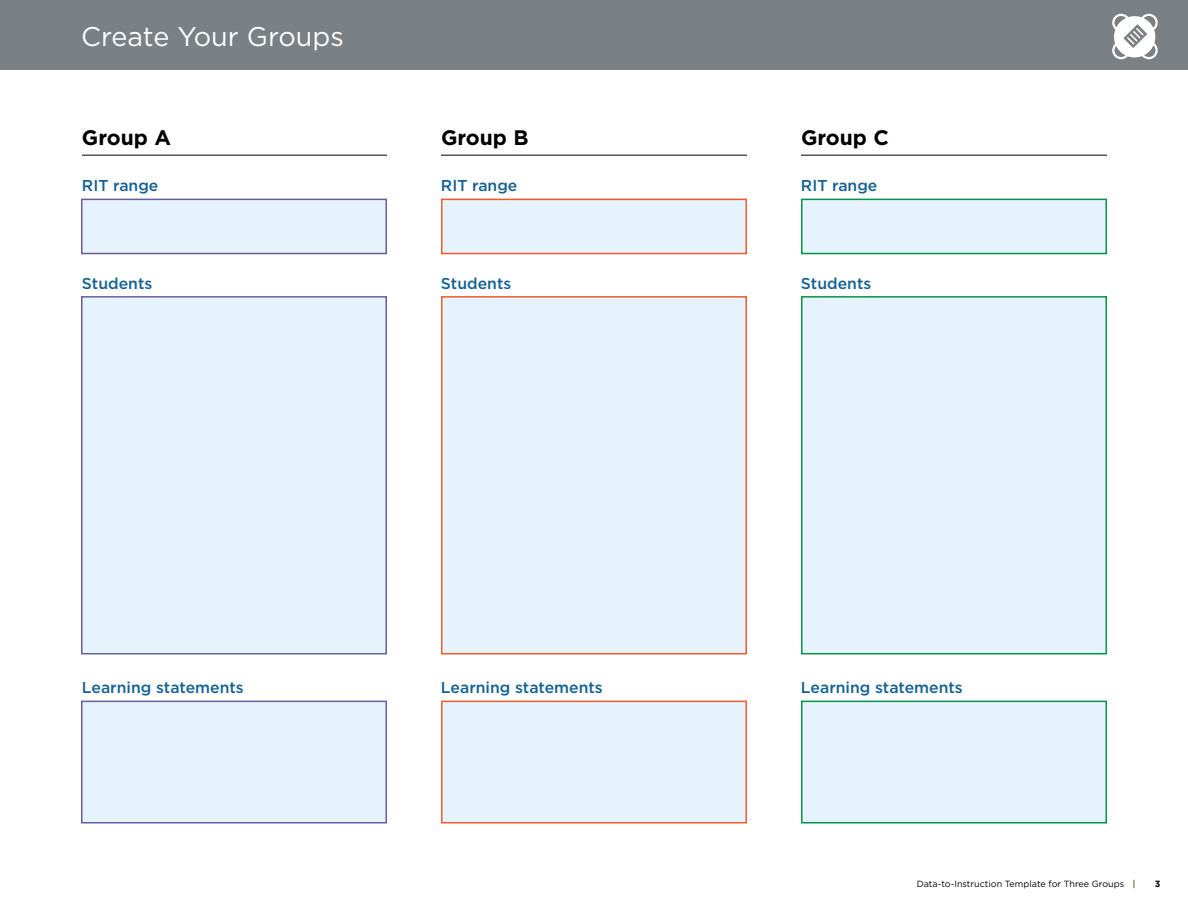
<style>
.page{position:relative;width:1188px;height:918px;background:#fff}
.page>*{position:absolute;margin:0;border:0;box-sizing:border-box;transform-origin:0 0}
.t1{font:27px "Gotham";color:#fff}
.t2{font:700 21px "Gotham";color:#000}
.t3{font:500 15.75px "Gotham";color:#146193}
.t4{font:9px "Gotham";color:#000}
.t5{font:700 9px "Gotham";color:#000}
.s1{font-weight:700;color:#637b45}
</style>
<div class="page">
<div style="left:0;top:0;width:1188px;height:70px;background:#7a8084"></div>
<div style="left:81px;top:199px;width:306px;height:55px;background:#e7f3fc;border:2px solid #675e9e"></div>
<div style="left:81px;top:701px;width:306px;height:123px;background:#e7f3fc;border:2px solid #675e9e"></div>
<div style="left:441px;top:701px;width:306px;height:123px;background:#e7f3fc;border:2px solid #f15a2c"></div>
<div style="left:801px;top:701px;width:306px;height:123px;background:#e7f3fc;border:2px solid #039447"></div>
<div style="left:81px;top:296px;width:306px;height:358px;background:#e7f3fc;border:2px solid #675e9e"></div>
<div style="left:441px;top:296px;width:306px;height:358px;background:#e7f3fc;border:2px solid #f15a2c"></div>
<div style="left:801px;top:296px;width:306px;height:358px;background:#e7f3fc;border:2px solid #039447"></div>
<div style="left:441px;top:199px;width:306px;height:55px;background:#e7f3fc;border:2px solid #f15a2c"></div>
<div style="left:801px;top:199px;width:306px;height:55px;background:#e7f3fc;border:2px solid #039447"></div>
<hr style="left:82px;top:155px;width:305px;height:1px;background:#000">
<hr style="left:441px;top:155px;width:306px;height:1px;background:#000">
<hr style="left:801px;top:155px;width:306px;height:1px;background:#000">
<svg style="left:1112px;top:13px;width:46px;height:46px"></svg>
<h1 class="t1" style="left:81px;top:19px;width:264px">Create Your Groups</h1>
<h2 class="t2" style="left:82px;top:124px;width:91px">Group A</h2>
<h2 class="t2" style="left:441px;top:124px;width:89px">Group B</h2>
<h2 class="t2" style="left:801px;top:124px;width:89px">Group C</h2>
<p class="t3" style="left:82px;top:175px;width:78px">RIT range</p>
<p class="t3" style="left:441px;top:175px;width:78px">RIT range</p>
<p class="t3" style="left:801px;top:175px;width:78px">RIT range</p>
<p class="t3" style="left:82px;top:273px;width:72px">Students</p>
<p class="t3" style="left:441px;top:273px;width:72px">Students</p>
<p class="t3" style="left:801px;top:273px;width:72px">Students</p>
<p class="t3" style="left:82px;top:677px;width:163px">Learning statements</p>
<p class="t3" style="left:441px;top:677px;width:163px">Learning statements</p>
<p class="t3" style="left:801px;top:677px;width:163px">Learning statements</p>
<p class="t4" style="left:917px;top:878px;width:220px">Data-to-Instruction Template for Three Groups <span class="s1">|</span></p>
<p class="t5" style="left:1155px;top:877px;width:7px">3</p>
</div>
